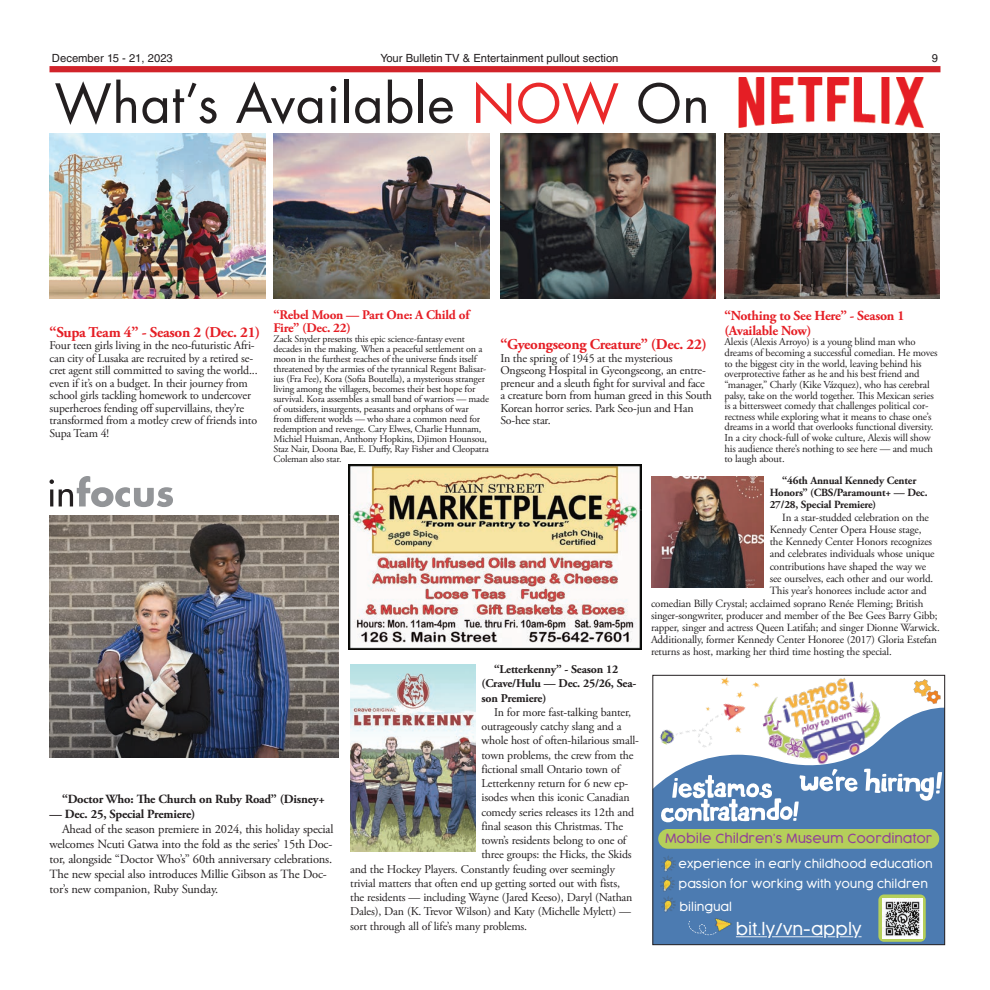
<style>
.page{position:relative;width:990px;height:990px;background:#fff}
.page>*{position:absolute;margin:0;border:0;box-sizing:border-box;transform-origin:0 0}
.t1{font:52.5px "Futura Std";letter-spacing:.01em;color:#231f20}
.t2{font:300 15.88px "Cocogoose";color:#fff}
.t3{font:700 15px "Adobe Garamond Pro";letter-spacing:-.015em;color:#e51e25}
.t4{font:700 13.75px/14.6px "Adobe Garamond Pro";letter-spacing:-.015em;color:#e51e25}
.t5{font:700 13.12px/13.2px "Adobe Garamond Pro";letter-spacing:-.015em;color:#e51e25}
.t6{font:12.5px/15px "Adobe Garamond Pro";letter-spacing:-.015em;color:#231f20}
.t7{font:700 12.5px "Adobe Garamond Pro";letter-spacing:-.015em;color:#231f20}
.t8{font:300 12.5px "Cocogoose";color:#914198}
.t9{font:11.88px/12.5px "Adobe Garamond Pro";letter-spacing:-.015em;color:#231f20}
.t10{font:700 11.88px/14.2px "Adobe Garamond Pro";letter-spacing:-.015em;color:#231f20}
.t11{font:300 11.25px "Cocogoose";color:#fff}
.t12{font:11.25px "Helvetica LT Std";color:#231f20}
.t13{font:11px "Adobe Garamond Pro";letter-spacing:-.015em;color:#231f20}
.t14{font:700 11px/12.2px "Adobe Garamond Pro";letter-spacing:-.015em;color:#231f20}
.t15{font:10.62px/10.6px "Adobe Garamond Pro";letter-spacing:-.015em;color:#231f20}
.t16{font:10px/10px "Adobe Garamond Pro";letter-spacing:-.015em;color:#231f20}
.s1{color:#e9292a}
</style>
<div class="page">
<div style="left:49px;top:66px;width:891px;height:6px;background:#d1232a"></div>
<img style="left:49px;top:133px;width:216px;height:165px">
<img style="left:738px;top:77px;width:186px;height:50px">
<img style="left:274px;top:133px;width:215px;height:165px">
<img style="left:501px;top:133px;width:215px;height:165px">
<img style="left:724px;top:133px;width:216px;height:165px">
<img style="left:49px;top:515px;width:290px;height:243px">
<img style="left:350px;top:665px;width:125px;height:187px">
<img style="left:651px;top:476px;width:112px;height:111px">
<svg style="left:49px;top:476px;width:124px;height:31px"></svg>
<svg style="left:567px;top:623px;width:75px;height:27px"></svg>
<img style="left:349px;top:465px;width:292px;height:184px">
<div style="left:654px;top:708px;width:289px;height:235px;background:#4c7bb1"></div>
<svg style="left:661px;top:678px;width:281px;height:144px"></svg>
<img style="left:658px;top:677px;width:105px;height:95px">
<img style="left:658px;top:853px;width:21px;height:23px">
<img style="left:657px;top:873px;width:21px;height:23px">
<img style="left:658px;top:894px;width:21px;height:22px">
<svg style="left:878px;top:894px;width:48px;height:48px"></svg>
<img style="left:882px;top:898px;width:40px;height:40px">
<div style="left:658px;top:829px;width:281px;height:20px;background:#b5cf5a;border-radius:10px"></div>
<img style="left:913px;top:678px;width:29px;height:28px">
<svg style="left:688px;top:921px;width:20px;height:14px"></svg>
<img style="left:708px;top:913px;width:26px;height:26px">
<svg style="left:828px;top:936px;width:34px;height:1px"></svg>
<hr style="left:772px;top:936px;width:51px;height:1px;background:#fff">
<hr style="left:736px;top:936px;width:31px;height:1px;background:#fff">
<div style="left:652px;top:675px;width:293px;height:270px;border:1px solid #231f20"></div>
<p class="t12" style="left:52px;top:52px;width:122px">December 15 - 21, 2023</p>
<p class="t12" style="left:380px;top:52px;width:240px">Your Bulletin TV &amp; Entertainment pullout section</p>
<p class="t12" style="left:932px;top:52px;width:8px">9</p>
<h1 class="t1" style="left:54px;top:70px;width:657px">What’s Available <span class="s1">NOW</span> On</h1>
<p class="t3" style="left:49px;top:323px;width:212px">“Supa Team 4” - Season 2 (Dec. 21)</p>
<p class="t9" style="left:49px;top:340px;width:210px">Four teen girls living in the neo-futuristic Afri&shy;can city of Lusaka are recruited by a retired se&shy;cret agent still committed to saving the world... even if it’s on a budget. In their journey from school girls tackling homework to undercover superheroes fending off supervillains, they’re transformed from a motley crew of friends into Supa Team 4!</p>
<p class="t5" style="left:274px;top:309px;width:197px">“Rebel Moon — Part One: A Child of<br>Fire” (Dec. 22)</p>
<p class="t16" style="left:274px;top:335px;width:217px">Zack Snyder presents this epic science-fantasy event decades in the making. When a peaceful settlement on a moon in the furthest reaches of the universe finds itself threatened by the armies of the tyrannical Regent Balisar&shy;ius (Fra Fee), Kora (Sofia Boutella), a mysterious stranger living among the villagers, becomes their best hope for survival. Kora assembles a small band of warriors — made of outsiders, insurgents, peasants and orphans of war from different worlds — who share a common need for redemption and revenge. Cary Elwes, Charlie Hunnam, Michiel Huisman, Anthony Hopkins, Djimon Hounsou, Staz Nair, Doona Bae, E. Duffy, Ray Fisher and Cleopatra Coleman also star.</p>
<p class="t3" style="left:500px;top:336px;width:208px">“Gyeongseong Creature” (Dec. 22)</p>
<p class="t9" style="left:500px;top:352px;width:213px">In the spring of 1945 at the mysterious Ongseong Hospital in Gyeongseong, an entre&shy;preneur and a sleuth fight for survival and face a creature born from human greed in this South Korean horror series. Park Seo-jun and Han So-hee star.</p>
<p class="t4" style="left:724px;top:309px;width:182px">“Nothing to See Here” - Season 1 (Available Now)</p>
<p class="t15" style="left:724px;top:337px;width:215px">Alexis (Alexis Arroyo) is a young blind man who dreams of becoming a successful comedian. He moves to the biggest city in the world, leaving behind his overprotective father as he and his best friend and “manager,” Charly (Kike Vázquez), who has cerebral palsy, take on the world together. This Mexican series is a bittersweet comedy that challenges political cor&shy;rectness while exploring what it means to chase one’s dreams in a world that overlooks functional diversity.<br>In a city chock-full of woke culture, Alexis will show his audience there’s nothing to see here — and much to laugh about.</p>
<p class="t14" style="left:770px;top:475px;width:159px;text-indent:12px">“46th Annual Kennedy Center<br>Honors” (CBS/Paramount+ — Dec.<br>27/28, Special Premiere)</p>
<p class="t13" style="left:782px;top:511px;width:148px">In a star-studded celebration on the</p>
<p class="t13" style="left:770px;top:523px;width:153px">Kennedy Center Opera House stage,</p>
<p class="t13" style="left:770px;top:535px;width:164px">the Kennedy Center Honors recognizes</p>
<p class="t13" style="left:770px;top:547px;width:166px">and celebrates individuals whose unique</p>
<p class="t13" style="left:770px;top:560px;width:158px">contributions have shaped the way we</p>
<p class="t13" style="left:770px;top:572px;width:165px">see ourselves, each other and our world.</p>
<p class="t13" style="left:770px;top:584px;width:158px">This year’s honorees include actor and</p>
<p class="t13" style="left:651px;top:596px;width:274px">comedian Billy Crystal; acclaimed soprano Renée Fleming; British</p>
<p class="t13" style="left:651px;top:609px;width:288px">singer-songwriter, producer and member of the Bee Gees Barry Gibb;</p>
<p class="t13" style="left:651px;top:621px;width:290px">rapper, singer and actress Queen Latifah; and singer Dionne Warwick.</p>
<p class="t13" style="left:651px;top:633px;width:287px">Additionally, former Kennedy Center Honoree (2017) Gloria Estefan</p>
<p class="t13" style="left:651px;top:645px;width:242px">returns as host, marking her third time hosting the special.</p>
<p class="t10" style="left:481px;top:662px;width:156px;text-indent:13px">“Letterkenny” - Season 12 (Crave/Hulu — Dec. 25/26, Sea&shy;son Premiere)</p>
<p class="t9" style="left:494px;top:706px;width:139px">In for more fast-talking banter,</p>
<p class="t9" style="left:481px;top:721px;width:142px">outrageously catchy slang and a</p>
<p class="t9" style="left:481px;top:735px;width:159px">whole host of often-hilarious small-</p>
<p class="t9" style="left:481px;top:749px;width:154px">town problems, the crew from the</p>
<p class="t9" style="left:481px;top:763px;width:140px">fictional small Ontario town of</p>
<p class="t9" style="left:481px;top:778px;width:148px">Letterkenny return for 6 new ep-</p>
<p class="t9" style="left:481px;top:792px;width:150px">isodes when this iconic Canadian</p>
<p class="t9" style="left:481px;top:806px;width:154px">comedy series releases its 12th and</p>
<p class="t9" style="left:481px;top:820px;width:143px">final season this Christmas. The</p>
<p class="t9" style="left:481px;top:835px;width:146px">town’s residents belong to one of</p>
<p class="t9" style="left:481px;top:849px;width:152px">three groups: the Hicks, the Skids</p>
<p class="t9" style="left:350px;top:863px;width:266px">and the Hockey Players. Constantly feuding over seemingly</p>
<p class="t9" style="left:350px;top:877px;width:271px">trivial matters that often end up getting sorted out with fists,</p>
<p class="t9" style="left:350px;top:892px;width:284px">the residents — including Wayne (Jared Keeso), Daryl (Nathan</p>
<p class="t9" style="left:350px;top:906px;width:282px">Dales), Dan (K. Trevor Wilson) and Katy (Michelle Mylett) —</p>
<p class="t9" style="left:350px;top:920px;width:178px">sort through all of life’s many problems.</p>
<p class="t7" style="left:62px;top:792px;width:265px">“Doctor Who: The Church on Ruby Road” (Disney+</p>
<p class="t7" style="left:49px;top:807px;width:147px">— Dec. 25, Special Premiere)</p>
<p class="t6" style="left:49px;top:822px;width:286px;text-indent:12px">Ahead of the season premiere in 2024, this holiday special welcomes Ncuti Gatwa into the fold as the series’ 15th Doc&shy;tor, alongside “Doctor Who’s” 60th anniversary celebrations.<br>The new special also introduces Millie Gibson as The Doc&shy;tor’s new companion, Ruby Sunday.</p>
<p class="t8" style="left:665px;top:830px;width:269px">Mobile Children’s Museum Coordinator</p>
<h2 class="t2" style="left:736px;top:919px;width:127px">bit.ly/vn-apply</h2>
<p class="t11" style="left:679px;top:856px;width:256px">experience in early childhood education</p>
<p class="t11" style="left:680px;top:899px;width:54px">bilingual</p>
<p class="t11" style="left:679px;top:876px;width:251px">passion for working with young children</p>
</div>
